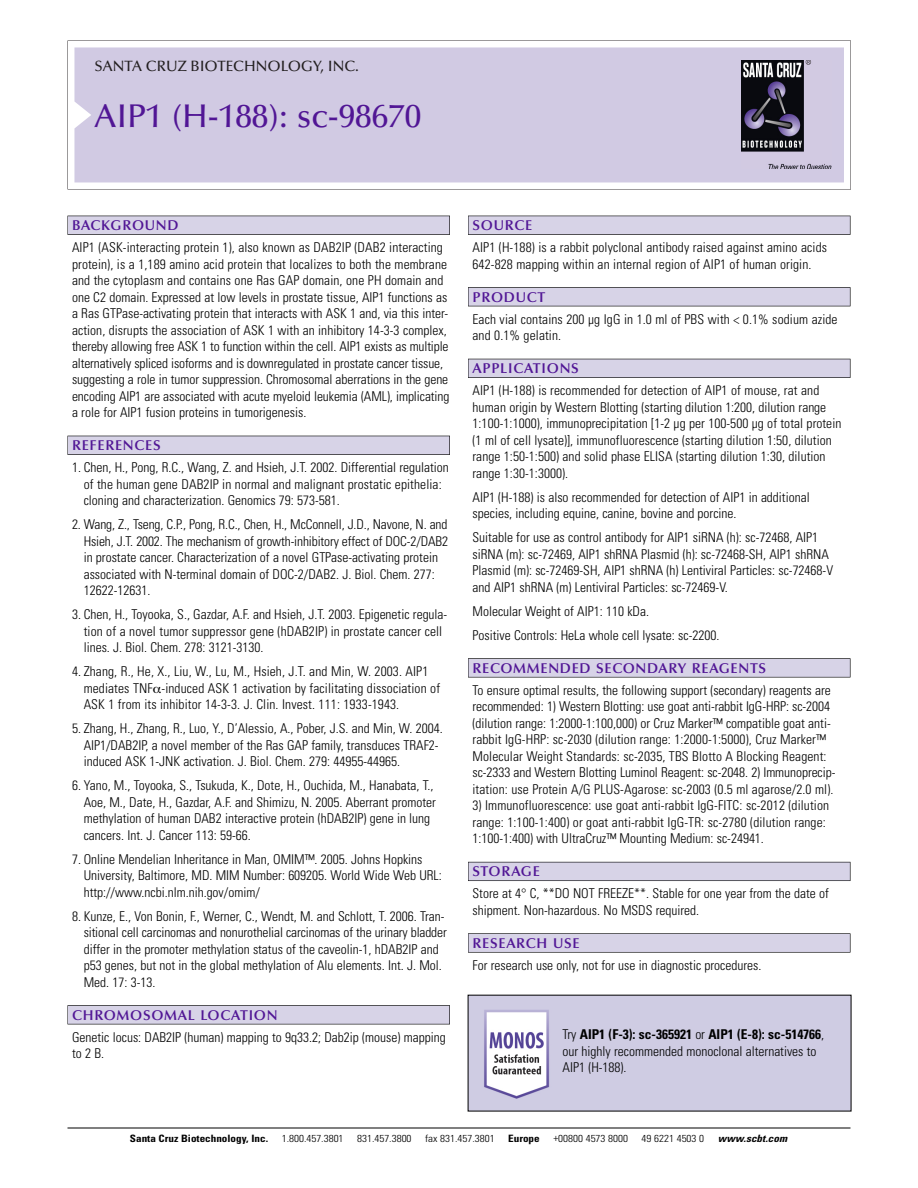
<style>
.page{position:relative;width:918px;height:1188px;background:#fff}
.page>*{position:absolute;margin:0;border:0;box-sizing:border-box;transform-origin:0 0}
.t1{font:500 33px "Optima";color:#511695}
.t2{font:500 15px "Optima";color:#231f20}
.t3{font:600 14.25px "Optima";letter-spacing:.05em;color:#511695}
.t4{font:300 condensed 13.5px/16.5px "Univers";color:#000}
.t5{font:300 condensed 10.2px "Univers";color:#000;scale:1.1 1}
.t6{font:700 condensed 10.2px "Univers";color:#000;scale:1.1 1}
.t7{font:italic 700 condensed 10.2px "Univers";letter-spacing:.005em;color:#000;scale:1.1 1}
.s1{font-weight:700}
</style>
<div class="page">
<svg style="left:68px;top:40px;width:783px;height:149px"></svg>
<div style="left:74px;top:47px;width:770px;height:135px;background:#d1cae3"></div>
<img style="left:741px;top:60px;width:90px;height:108px">
<div style="left:68px;top:216px;width:382px;height:19px;background:#525155"></div>
<div style="left:68px;top:216px;width:381px;height:18px;background:#d7d3e7"></div>
<div style="left:68px;top:436px;width:382px;height:19px;background:#515055"></div>
<div style="left:68px;top:436px;width:381px;height:18px;background:#d7d3e7"></div>
<div style="left:68px;top:1005px;width:382px;height:19px;background:#545357"></div>
<div style="left:68px;top:1006px;width:381px;height:18px;background:#d7d3e7"></div>
<div style="left:468px;top:216px;width:382px;height:19px;background:#525155"></div>
<div style="left:468px;top:216px;width:382px;height:18px;background:#d7d3e7"></div>
<div style="left:468px;top:287px;width:382px;height:19px;background:#525155"></div>
<div style="left:468px;top:288px;width:382px;height:18px;background:#d7d3e7"></div>
<div style="left:468px;top:359px;width:382px;height:19px;background:#525158"></div>
<div style="left:468px;top:359px;width:382px;height:18px;background:#d7d3e7"></div>
<div style="left:468px;top:658px;width:382px;height:19px;background:#575759"></div>
<div style="left:468px;top:659px;width:382px;height:18px;background:#d7d3e7"></div>
<div style="left:468px;top:862px;width:382px;height:19px;background:#5b5a62"></div>
<div style="left:468px;top:862px;width:382px;height:18px;background:#d7d3e7"></div>
<div style="left:468px;top:933px;width:382px;height:20px;background:#666667"></div>
<div style="left:468px;top:934px;width:382px;height:18px;background:#d7d3e7"></div>
<hr style="left:68px;top:1128px;width:782px;height:1px;background:#000">
<img style="left:470px;top:997px;width:379px;height:112px">
<p class="t2" style="left:94px;top:61px;width:266px">SANTA CRUZ BIOTECHNOLOGY, INC.</p>
<h1 class="t1" style="left:94px;top:103px;width:328px">AIP1 (H-188): sc-98670</h1>
<p class="t3" style="left:72px;top:219px;width:108px">BACKGROUND</p>
<p class="t4" style="left:72px;top:240px;width:379px">AIP1 (ASK-interacting protein 1), also known as DAB2IP (DAB2 interacting protein), is a 1,189 amino acid protein that localizes to both the membrane and the cytoplasm and contains one Ras GAP domain, one PH domain and one C2 domain. Expressed at low levels in prostate tissue, AIP1 functions as a Ras GTPase-activating protein that interacts with ASK 1 and, via this inter&shy;action, disrupts the association of ASK 1 with an inhibitory 14-3-3 complex, thereby allowing free ASK 1 to function within the cell. AIP1 exists as multiple alternatively spliced isoforms and is downregulated in prostate cancer tissue, suggesting a role in tumor suppression. Chromosomal aberrations in the gene encoding AIP1 are associated with acute myeloid leukemia (AML), implicating a role for AIP1 fusion proteins in tumorigenesis.</p>
<p class="t3" style="left:72px;top:440px;width:90px">REFERENCES</p>
<p class="t4" style="left:84px;top:460px;width:367px;text-indent:-12px">1. Chen, H., Pong, R.C., Wang, Z. and Hsieh, J.T. 2002. Differential regulation of the human gene DAB2IP in normal and malignant prostatic epithelia: cloning and characterization. Genomics 79: 573-581.</p>
<p class="t4" style="left:84px;top:517px;width:366px;text-indent:-12px">2. Wang, Z., Tseng, C.P., Pong, R.C., Chen, H., McConnell, J.D., Navone, N. and Hsieh, J.T. 2002. The mechanism of growth-inhibitory effect of DOC-2/DAB2 in prostate cancer. Characterization of a novel GTPase-activating protein associated with N-terminal domain of DOC-2/DAB2. J. Biol. Chem. 277:<br>12622-12631.</p>
<p class="t4" style="left:84px;top:607px;width:365px;text-indent:-12px">3. Chen, H., Toyooka, S., Gazdar, A.F. and Hsieh, J.T. 2003. Epigenetic regula&shy;tion of a novel tumor suppressor gene (hDAB2IP) in prostate cancer cell lines. J. Biol. Chem. 278: 3121-3130.</p>
<p class="t4" style="left:84px;top:664px;width:358px;text-indent:-12px">4. Zhang, R., He, X., Liu, W., Lu, M., Hsieh, J.T. and Min, W. 2003. AIP1 mediates TNF -induced ASK 1 activation by facilitating dissociation of<br>ASK 1 from its inhibitor 14-3-3. J. Clin. Invest. 111: 1933-1943.</p>
<p class="t4" style="left:84px;top:721px;width:361px;text-indent:-12px">5. Zhang, H., Zhang, R., Luo, Y., D’Alessio, A., Pober, J.S. and Min, W. 2004.<br>AIP1/DAB2IP, a novel member of the Ras GAP family, transduces TRAF2- induced ASK 1-JNK activation. J. Biol. Chem. 279: 44955-44965.</p>
<p class="t4" style="left:84px;top:778px;width:354px;text-indent:-12px">6. Yano, M., Toyooka, S., Tsukuda, K., Dote, H., Ouchida, M., Hanabata, T., Aoe, M., Date, H., Gazdar, A.F. and Shimizu, N. 2005. Aberrant promoter methylation of human DAB2 interactive protein (hDAB2IP) gene in lung cancers. Int. J. Cancer 113: 59-66.</p>
<p class="t4" style="left:84px;top:852px;width:360px;text-indent:-12px">7. Online Mendelian Inheritance in Man, OMIM™. 2005. Johns Hopkins<br>University, Baltimore, MD. MIM Number: 609205. World Wide Web URL: http://www.ncbi.nlm.nih.gov/omim/</p>
<p class="t4" style="left:84px;top:909px;width:365px;text-indent:-12px">8. Kunze, E., Von Bonin, F., Werner, C., Wendt, M. and Schlott, T. 2006. Tran&shy;sitional cell carcinomas and nonurothelial carcinomas of the urinary bladder differ in the promoter methylation status of the caveolin-1, hDAB2IP and p53 genes, but not in the global methylation of Alu elements. Int. J. Mol.<br>Med. 17: 3-13.</p>
<p class="t3" style="left:72px;top:1009px;width:207px">CHROMOSOMAL LOCATION</p>
<p class="t4" style="left:72px;top:1030px;width:375px">Genetic locus: DAB2IP (human) mapping to 9q33.2; Dab2ip (mouse) mapping to 2 B.</p>
<p class="t3" style="left:473px;top:219px;width:61px">SOURCE</p>
<p class="t4" style="left:473px;top:240px;width:356px">AIP1 (H-188) is a rabbit polyclonal antibody raised against amino acids<br>642-828 mapping within an internal region of AIP1 of human origin.</p>
<p class="t3" style="left:473px;top:291px;width:74px">PRODUCT</p>
<p class="t4" style="left:473px;top:312px;width:367px">Each vial contains 200 µg IgG in 1.0 ml of PBS with &lt; 0.1% sodium azide and 0.1% gelatin.</p>
<p class="t3" style="left:473px;top:363px;width:108px">APPLICATIONS</p>
<p class="t4" style="left:473px;top:383px;width:370px">AIP1 (H-188) is recommended for detection of AIP1 of mouse, rat and human origin by Western Blotting (starting dilution 1:200, dilution range 1:100-1:1000), immunoprecipitation [1-2 µg per 100-500 µg of total protein (1 ml of cell lysate)], immunofluorescence (starting dilution 1:50, dilution range 1:50-1:500) and solid phase ELISA (starting dilution 1:30, dilution range 1:30-1:3000).</p>
<p class="t4" style="left:473px;top:490px;width:339px">AIP1 (H-188) is also recommended for detection of AIP1 in additional species, including equine, canine, bovine and porcine.</p>
<p class="t4" style="left:473px;top:530px;width:362px">Suitable for use as control antibody for AIP1 siRNA (h): sc-72468, AIP1 siRNA (m): sc-72469, AIP1 shRNA Plasmid (h): sc-72468-SH, AIP1 shRNA Plasmid (m): sc-72469-SH, AIP1 shRNA (h) Lentiviral Particles: sc-72468-V and AIP1 shRNA (m) Lentiviral Particles: sc-72469-V.</p>
<p class="t4" style="left:473px;top:600px;width:248px;line-height:24px">Molecular Weight of AIP1: 110 kDa.<br>Positive Controls: HeLa whole cell lysate: sc-2200.</p>
<p class="t3" style="left:473px;top:662px;width:295px">RECOMMENDED SECONDARY REAGENTS</p>
<p class="t4" style="left:473px;top:683px;width:364px">To ensure optimal results, the following support (secondary) reagents are recommended: 1) Western Blotting: use goat anti-rabbit IgG-HRP: sc-2004 (dilution range: 1:2000-1:100,000) or Cruz Marker™ compatible goat anti&shy;rabbit IgG-HRP: sc-2030 (dilution range: 1:2000-1:5000), Cruz Marker™ Molecular Weight Standards: sc-2035, TBS Blotto A Blocking Reagent: sc-2333 and Western Blotting Luminol Reagent: sc-2048. 2) Immunoprecip&shy;itation: use Protein A/G PLUS-Agarose: sc-2003 (0.5 ml agarose/2.0 ml).</p>
<p class="t4" style="left:473px;top:798px;width:358px">3) Immunofluorescence: use goat anti-rabbit IgG-FITC: sc-2012 (dilution range: 1:100-1:400) or goat anti-rabbit IgG-TR: sc-2780 (dilution range:<br>1:100-1:400) with UltraCruz™ Mounting Medium: sc-24941.</p>
<p class="t3" style="left:473px;top:866px;width:69px">STORAGE</p>
<p class="t4" style="left:473px;top:886px;width:358px">Store at 4° C, **DO NOT FREEZE**. Stable for one year from the date of shipment. Non-hazardous. No MSDS required.</p>
<p class="t3" style="left:473px;top:937px;width:109px">RESEARCH USE</p>
<p class="t4" style="left:473px;top:958px;width:290px">For research use only, not for use in diagnostic procedures.</p>
<p class="t4" style="left:563px;top:1027px;width:263px">Try <span class="s1">AIP1 (F-3): sc-365921</span> or <span class="s1">AIP1 (E-8): sc-514766</span>, our highly recommended monoclonal alternatives to<br>AIP1 (H-188).</p>
<p class="t6" style="left:130px;top:1135px;width:127px">Santa Cruz Biotechnology, Inc.</p>
<p class="t5" style="left:282px;top:1135px;width:58px">1.800.457.3801</p>
<p class="t5" style="left:357px;top:1135px;width:51px">831.457.3800</p>
<p class="t5" style="left:425px;top:1135px;width:65px">fax 831.457.3801</p>
<p class="t6" style="left:508px;top:1135px;width:30px">Europe</p>
<p class="t5" style="left:553px;top:1135px;width:69px">+00800 4573 8000</p>
<p class="t5" style="left:642px;top:1135px;width:58px">49 6221 4503 0</p>
<p class="t7" style="left:718px;top:1135px;width:64px">www.scbt.com</p>
</div>
